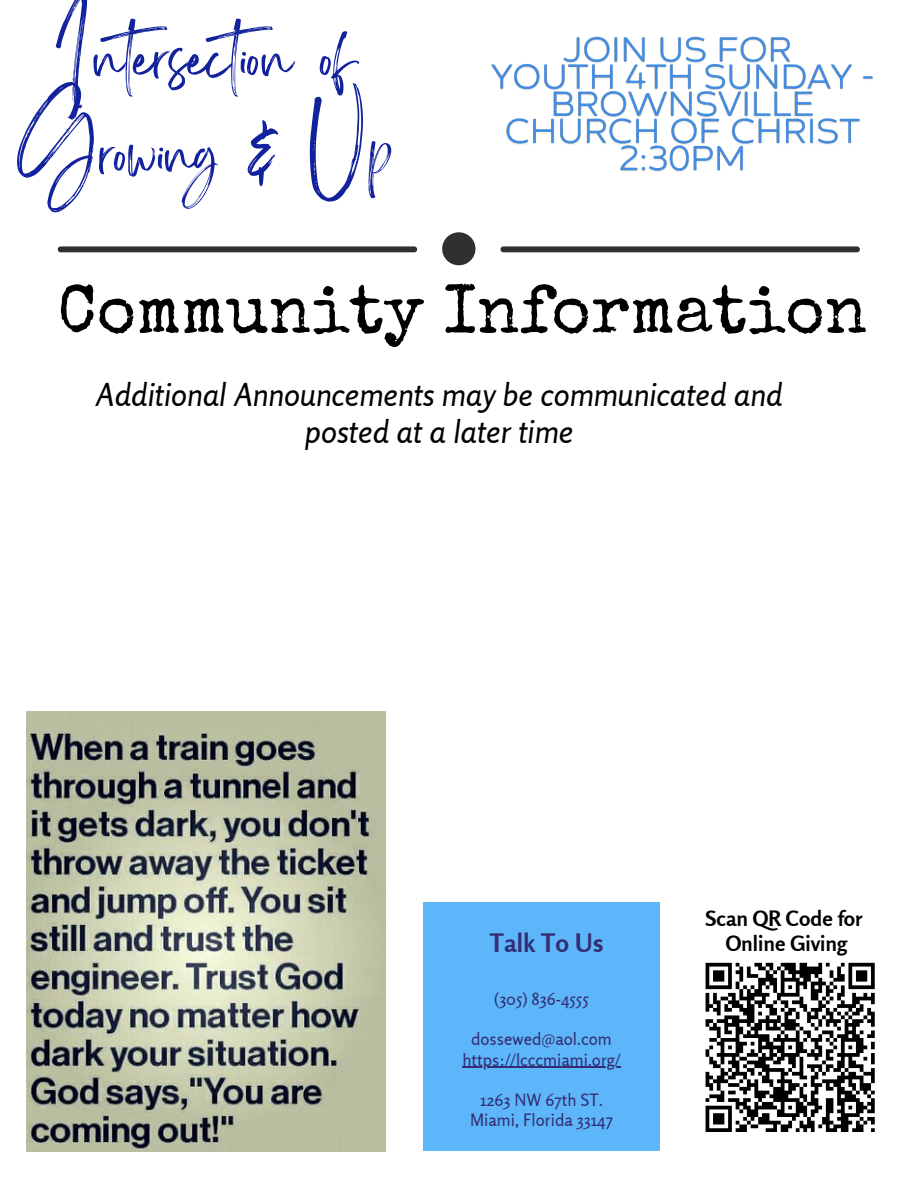
<style>
.page{position:relative;width:918px;height:1188px;background:#fff}
.page>*{position:absolute;margin:0;border:0;box-sizing:border-box;transform-origin:0 0}
.t1{font:69px/95.7px "Sisterhood";color:#12229d;text-align:center}
.t2{font:67.35px "Special Elite";color:#000}
.t3{font:italic 31.5px/37.2px "Rosario";color:#000;text-align:center}
.t4{font:700 25.35px "Rosario";color:#352d74}
.t5{font:700 21.15px/25.2px "Rosario";color:#000;text-align:center}
.t6{font:16.95px "Rosario";color:#352d74}
</style>
<div class="page">
<svg style="left:705px;top:962px;width:170px;height:170px"></svg>
<div style="left:423px;top:902px;width:237px;height:249px;background:#5cb6f9"></div>
<div style="left:500px;top:246px;width:360px;height:6px;background:#303030;border-radius:3px"></div>
<div style="left:58px;top:246px;width:359px;height:6px;background:#303030;border-radius:3px"></div>
<div style="left:442px;top:232px;width:33px;height:33px;background:#303030;border-radius:50%"></div>
<img style="left:26px;top:711px;width:359px;height:440px">
<hr style="left:462px;top:1067px;width:159px;height:1px;background:#352d74">
<img style="left:491px;top:36px;width:382px;height:136px">
<p class="t1" style="left:17px;top:32px;width:379px">Intersection of<br>Growing &amp; Up</p>
<p class="t2" style="left:58px;top:284px;width:811px">Community Information</p>
<p class="t3" style="left:96px;top:375px;width:689px">Additional Announcements may be communicated and posted at a later time</p>
<h1 class="t4" style="left:490px;top:928px;width:116px">Talk To Us</h1>
<p class="t6" style="left:494px;top:988px;width:96px">(305) 836-4555</p>
<h1 class="t6" style="left:471px;top:1029px;width:142px">dossewed@aol.com</h1>
<h3 class="t6" style="left:462px;top:1049px;width:160px">https://lcccmiami.org/</h3>
<p class="t6" style="left:480px;top:1090px;width:124px">1263 NW 67th ST.</p>
<h4 class="t6" style="left:470px;top:1110px;width:144px">Miami, Florida 33147</h4>
<p class="t5" style="left:706px;top:905px;width:158px">Scan QR Code for<br>Online Giving</p>
</div>
